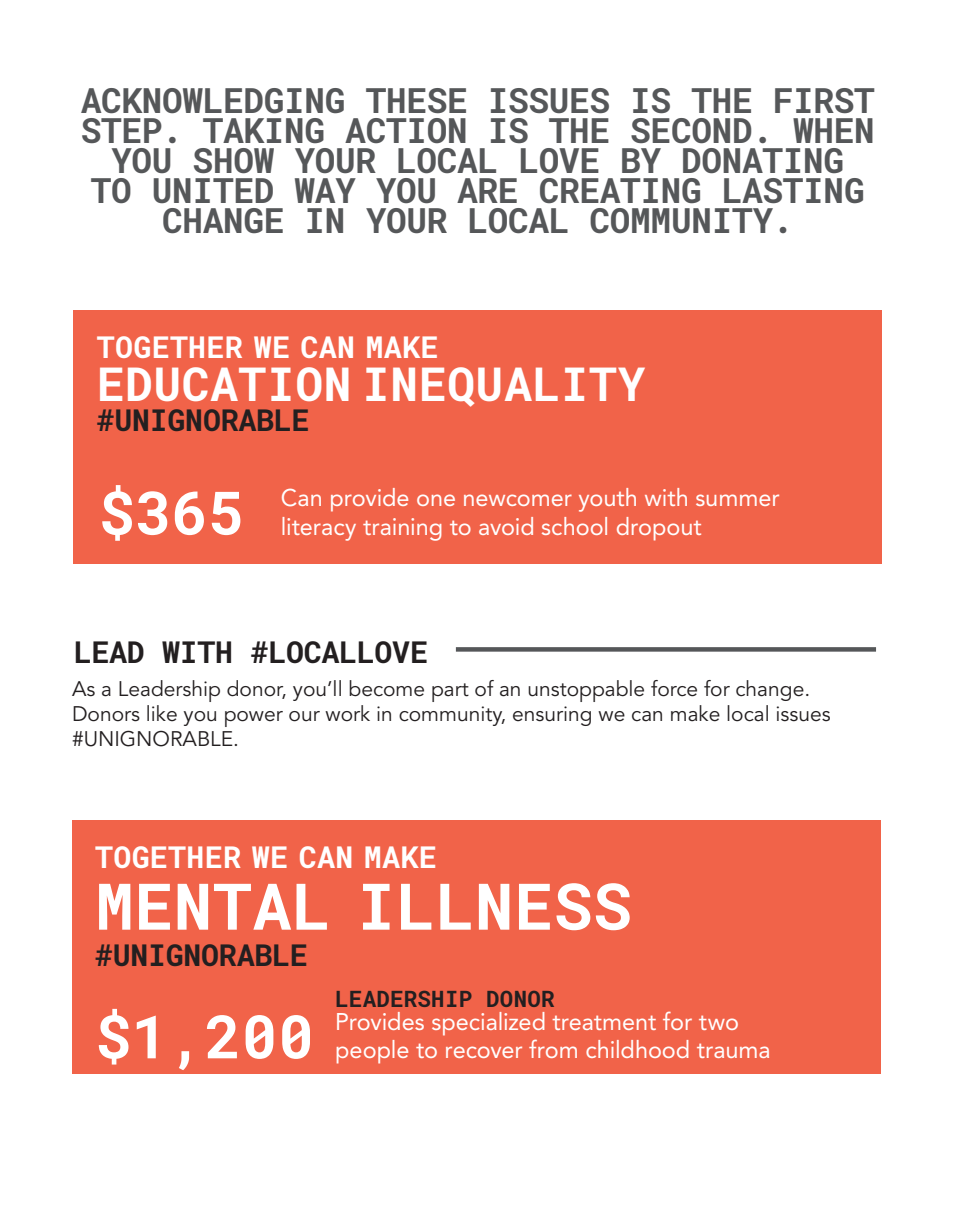
<style>
.page{position:relative;width:954px;height:1224px;background:#fff}
.page>*{position:absolute;margin:0;border:0;box-sizing:border-box;transform-origin:0 0}
.t1{font:700 64.5px "Roboto Mono";letter-spacing:.01em;color:#fff}
.t2{font:700 60px "Roboto Mono";letter-spacing:.01em;color:#fff}
.t3{font:700 46.5px "Roboto Mono";letter-spacing:.01em;color:#fff}
.t4{font:700 34.5px/30px "Roboto Mono";letter-spacing:-.01em;color:#555759;text-align:center}
.t5{font:700 30px "Roboto Mono";letter-spacing:-.01em;color:#231f20}
.t6{font:700 30px "Roboto Mono";letter-spacing:.01em;color:#fff}
.t7{font:24px/28.8px "Avenir LT Std";letter-spacing:-.005em;color:#fff}
.t8{font:700 22.5px "Roboto Mono";letter-spacing:.01em;color:#231f20}
.t9{font:21px/25.2px "Avenir LT Std";color:#231f20}
</style>
<div class="page">
<div style="left:74px;top:310px;width:808px;height:254px;background:#f16349"></div>
<div style="left:72px;top:821px;width:808px;height:253px;background:#f16349"></div>
<div style="left:456px;top:647px;width:420px;height:5px;background:#555759"></div>
<p class="t4" style="left:81px;top:84px;width:796px">ACKNOWLEDGING THESE ISSUES IS THE FIRST STEP. TAKING ACTION IS THE SECOND. WHEN YOU SHOW YOUR LOCAL LOVE BY DONATING<br>TO UNITED WAY YOU ARE CREATING LASTING CHANGE IN YOUR LOCAL COMMUNITY.</p>
<p class="t6" style="left:97px;top:326px;width:343px">TOGETHER WE CAN MAKE</p>
<h3 class="t3" style="left:97px;top:352px;width:550px">EDUCATION INEQUALITY</h3>
<p class="t5" style="left:97px;top:399px;width:214px">#UNIGNORABLE</p>
<h2 class="t2" style="left:99px;top:471px;width:147px">$365</h2>
<p class="t7" style="left:281px;top:483px;width:500px">Can provide one newcomer youth with summer literacy training to avoid school dropout</p>
<p class="t5" style="left:74px;top:631px;width:356px">LEAD WITH #LOCALLOVE</p>
<p class="t9" style="left:72px;top:676px;width:760px">As a Leadership donor, you’ll become part of an unstoppable force for change.<br>Donors like you power our work in community, ensuring we can make local issues #UNIGNORABLE.</p>
<p class="t6" style="left:95px;top:836px;width:343px">TOGETHER WE CAN MAKE</p>
<h1 class="t1" style="left:95px;top:861px;width:538px">MENTAL ILLNESS</h1>
<p class="t5" style="left:95px;top:935px;width:214px">#UNIGNORABLE</p>
<p class="t8" style="left:335px;top:983px;width:221px">LEADERSHIP DONOR</p>
<h2 class="t2" style="left:95px;top:994px;width:220px">$1,200</h2>
<p class="t7" style="left:335px;top:1007px;width:437px">Provides specialized treatment for two people to recover from childhood trauma</p>
</div>
